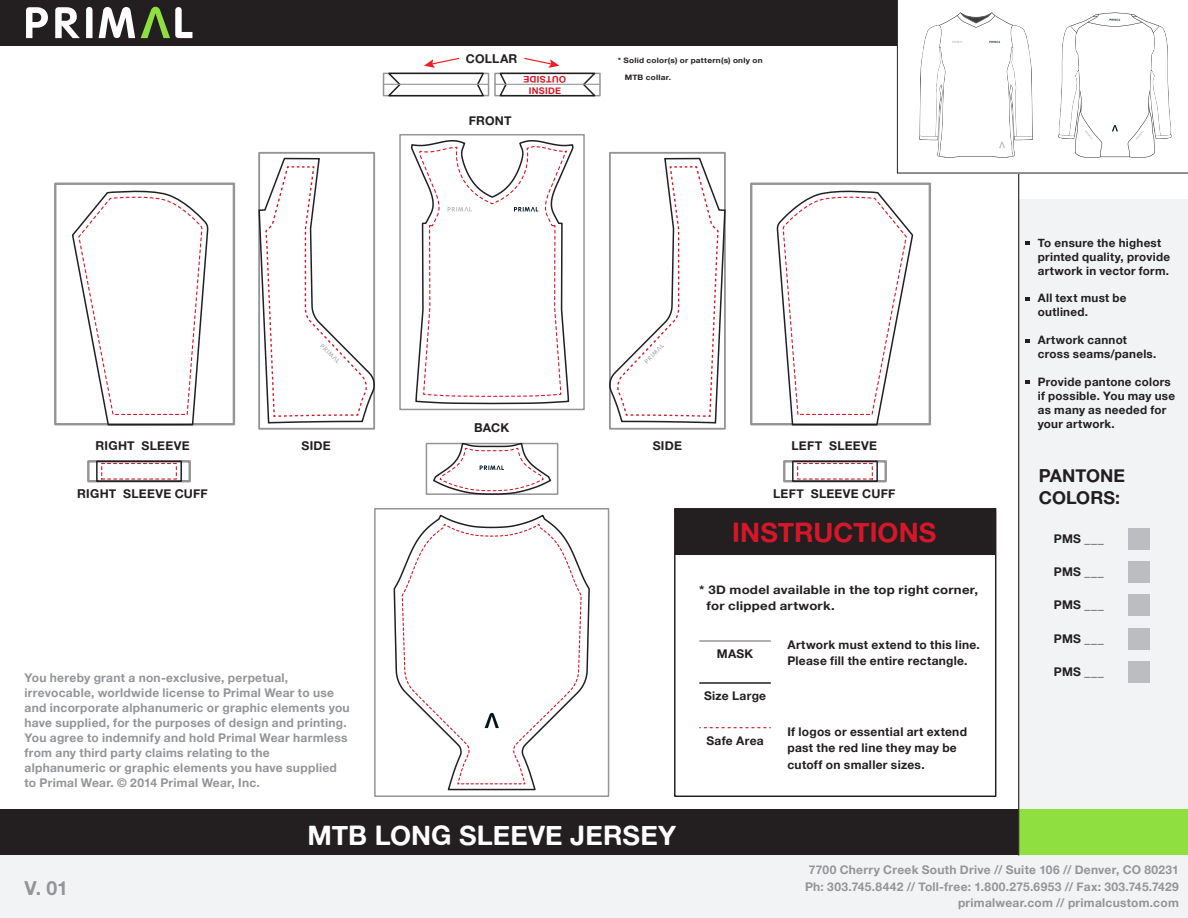
<style>
.page{position:relative;width:1188px;height:918px;background:#fff}
.page>*{position:absolute;margin:0;border:0;box-sizing:border-box;transform-origin:0 0}
.t1{font:27px "Alte Haas Grotesk Bold";color:#fff}
.t2{font:27px "Alte Haas Grotesk Bold";color:#d71729}
.t3{font:19.5px "Alte Haas Grotesk Bold";color:#939598}
.t4{font:18px/21.6px "Alte Haas Grotesk Bold";color:#231f20}
.t5{font:12.3px "Alte Haas Grotesk Bold";letter-spacing:.02em;color:#231f20}
.t6{font:700 12px/15px "Helvetica Neue";letter-spacing:.025em;color:#939598;text-align:right}
.t7{font:700 12px/16.5px "Helvetica Neue";letter-spacing:.025em;color:#231f20}
.t8{font:700 12px/16.5px "Helvetica Neue";letter-spacing:.025em;color:#231f20;scale:1.1 1}
.t9{font:700 11.7px/14px "Helvetica Neue";letter-spacing:.025em;color:#231f20}
.t10{font:700 9.15px "Helvetica Neue";letter-spacing:.03em;color:#d71729}
.t11{font:700 7.5px "Helvetica Neue";letter-spacing:.03em;color:#231f20;scale:1.1 1}
</style>
<div class="page">
<div style="left:0;top:856px;width:1188px;height:62px;background:#f2f3f4"></div>
<div style="left:1019px;top:200px;width:169px;height:718px;background:#f2f3f4"></div>
<div style="left:0;top:0;width:903px;height:46px;background:#231f20"></div>
<svg style="left:26px;top:7px;width:22px;height:31px"></svg>
<svg style="left:55px;top:7px;width:25px;height:31px"></svg>
<svg style="left:86px;top:7px;width:7px;height:31px"></svg>
<svg style="left:99px;top:7px;width:36px;height:31px"></svg>
<svg style="left:141px;top:7px;width:51px;height:31px"></svg>
<div style="left:0;top:810px;width:1019px;height:45px;background:#231f20"></div>
<div style="left:1019px;top:810px;width:169px;height:45px;background:#90df40"></div>
<hr style="left:1018px;top:9px;width:1px;height:847px;background:#231f20">
<svg style="left:896px;top:0;width:292px;height:174px"></svg>
<svg style="left:699px;top:727px;width:72px;height:1px"></svg>
<hr style="left:699px;top:682px;width:72px;height:2px;background:#231f20">
<hr style="left:699px;top:640px;width:72px;height:2px;background:#939598">
<svg style="left:1026px;top:297px;width:4px;height:4px"></svg>
<svg style="left:1026px;top:241px;width:4px;height:4px"></svg>
<svg style="left:1026px;top:339px;width:4px;height:4px"></svg>
<svg style="left:1026px;top:380px;width:4px;height:4px"></svg>
<div style="left:674px;top:508px;width:322px;height:289px;border:1px solid #231f20"></div>
<div style="left:675px;top:509px;width:321px;height:46px;background:#231f20"></div>
<div style="left:426px;top:443px;width:132px;height:52px;border:2px solid #939598"></div>
<div style="left:494px;top:73px;width:107px;height:23px;border:2px solid #939598"></div>
<div style="left:609px;top:152px;width:117px;height:278px;border:2px solid #939598"></div>
<div style="left:750px;top:183px;width:181px;height:242px;border:2px solid #939598"></div>
<div style="left:374px;top:508px;width:235px;height:289px;border:2px solid #939598"></div>
<svg style="left:393px;top:486px;width:198px;height:305px"></svg>
<hr style="left:383px;top:84px;width:106px;height:1px;background:#939598">
<hr style="left:495px;top:84px;width:105px;height:1px;background:#939598">
<svg style="left:401px;top:523px;width:181px;height:262px"></svg>
<svg style="left:385px;top:57px;width:213px;height:340px"></svg>
<svg style="left:432px;top:442px;width:120px;height:54px"></svg>
<svg style="left:258px;top:151px;width:118px;height:273px"></svg>
<svg style="left:609px;top:157px;width:117px;height:267px"></svg>
<div style="left:783px;top:460px;width:104px;height:22px;border:2px solid #939598"></div>
<div style="left:792px;top:461px;width:86px;height:21px;border:2px solid #231f20"></div>
<div style="left:797px;top:463px;width:76px;height:17px;border:1px dashed #d71729"></div>
<div style="left:54px;top:183px;width:181px;height:242px;border:2px solid #939598"></div>
<div style="left:87px;top:460px;width:104px;height:22px;border:2px solid #939598"></div>
<div style="left:96px;top:461px;width:86px;height:21px;border:2px solid #231f20"></div>
<div style="left:101px;top:463px;width:76px;height:17px;border:1px dashed #d71729"></div>
<div style="left:1128px;top:661px;width:21px;height:22px;background:#bcbdc0"></div>
<div style="left:1128px;top:628px;width:21px;height:22px;background:#bcbdc0"></div>
<div style="left:1128px;top:595px;width:21px;height:21px;background:#bcbdc0"></div>
<div style="left:1128px;top:561px;width:21px;height:22px;background:#bcbdc0"></div>
<div style="left:1128px;top:528px;width:21px;height:22px;background:#bcbdc0"></div>
<svg style="left:776px;top:190px;width:138px;height:236px"></svg>
<svg style="left:71px;top:190px;width:138px;height:236px"></svg>
<svg style="left:919px;top:12px;width:114px;height:146px"></svg>
<svg style="left:1058px;top:13px;width:114px;height:145px"></svg>
<p class="t5" style="left:466px;top:51px;width:53px">COLLAR</p>
<p class="t10" style="left:566px;top:86px;width:44px;rotate:-180deg">OUTSIDE</p>
<p class="t5" style="left:469px;top:113px;width:44px">FRONT</p>
<p class="t10" style="left:529px;top:83px;width:34px">INSIDE</p>
<p class="t11" style="left:618px;top:55px;width:133px">* Solid color(s) or pattern(s) only on</p>
<p class="t11" style="left:625px;top:71px;width:44px">MTB collar.</p>
<p class="t5" style="left:95px;top:438px;width:96px">RIGHT SLEEVE</p>
<p class="t5" style="left:77px;top:486px;width:132px">RIGHT SLEEVE CUFF</p>
<p class="t5" style="left:474px;top:420px;width:37px">BACK</p>
<p class="t5" style="left:301px;top:438px;width:31px">SIDE</p>
<p class="t5" style="left:653px;top:438px;width:31px">SIDE</p>
<p class="t5" style="left:791px;top:438px;width:87px">LEFT SLEEVE</p>
<p class="t5" style="left:773px;top:486px;width:124px">LEFT SLEEVE CUFF</p>
<h1 class="t2" style="left:732px;top:515px;width:206px">INSTRUCTIONS</h1>
<p class="t8" style="left:707px;top:581px;width:248px;text-indent:-7px">* 3D model available in the top right corner, for clipped artwork.</p>
<p class="t7" style="left:717px;top:646px;width:38px">MASK</p>
<p class="t7" style="left:787px;top:636px;width:194px">Artwork must extend to this line.<br>Please fill the entire rectangle.</p>
<p class="t6" style="left:24px;top:671px;width:327px;text-align:left">You hereby grant a non-exclusive, perpetual, irrevocable, worldwide license to Primal Wear to use and incorporate alphanumeric or graphic elements you have supplied, for the purposes of design and printing.<br>You agree to indemnify and hold Primal Wear harmless from any third party claims relating to the alphanumeric or graphic elements you have supplied to Primal Wear. © 2014 Primal Wear, Inc.</p>
<h1 class="t1" style="left:308px;top:818px;width:370px">MTB LONG SLEEVE JERSEY</h1>
<p class="t7" style="left:704px;top:688px;width:64px">Size Large</p>
<p class="t7" style="left:706px;top:732px;width:59px">Safe Area</p>
<p class="t7" style="left:787px;top:723px;width:181px">If logos or essential art extend past the red line they may be cutoff on smaller sizes.</p>
<p class="t9" style="left:1038px;top:236px;width:134px">To ensure the highest printed quality, provide artwork in vector form.</p>
<p class="t9" style="left:1038px;top:292px;width:90px">All text must be outlined.</p>
<p class="t9" style="left:1038px;top:333px;width:120px">Artwork cannot cross seams/panels.</p>
<p class="t9" style="left:1038px;top:375px;width:139px">Provide pantone colors if possible. You may use as many as needed for your artwork.</p>
<h3 class="t4" style="left:1039px;top:465px;width:88px">PANTONE<br>COLORS:</h3>
<p class="t7" style="left:1054px;top:531px;width:51px">PMS ___</p>
<p class="t7" style="left:1054px;top:564px;width:51px">PMS ___</p>
<p class="t7" style="left:1054px;top:597px;width:51px">PMS ___</p>
<p class="t7" style="left:1054px;top:631px;width:51px">PMS ___</p>
<p class="t7" style="left:1054px;top:664px;width:51px">PMS ___</p>
<h2 class="t3" style="left:24px;top:876px;width:45px">V. 01</h2>
<p class="t6" style="left:805px;top:862px;width:375px;line-height:16.5px">7700 Cherry Creek South Drive // Suite 106 // Denver, CO 80231<br>Ph: 303.745.8442 // Toll-free: 1.800.275.6953 // Fax: 303.745.7429 primalwear.com // primalcustom.com</p>
</div>
